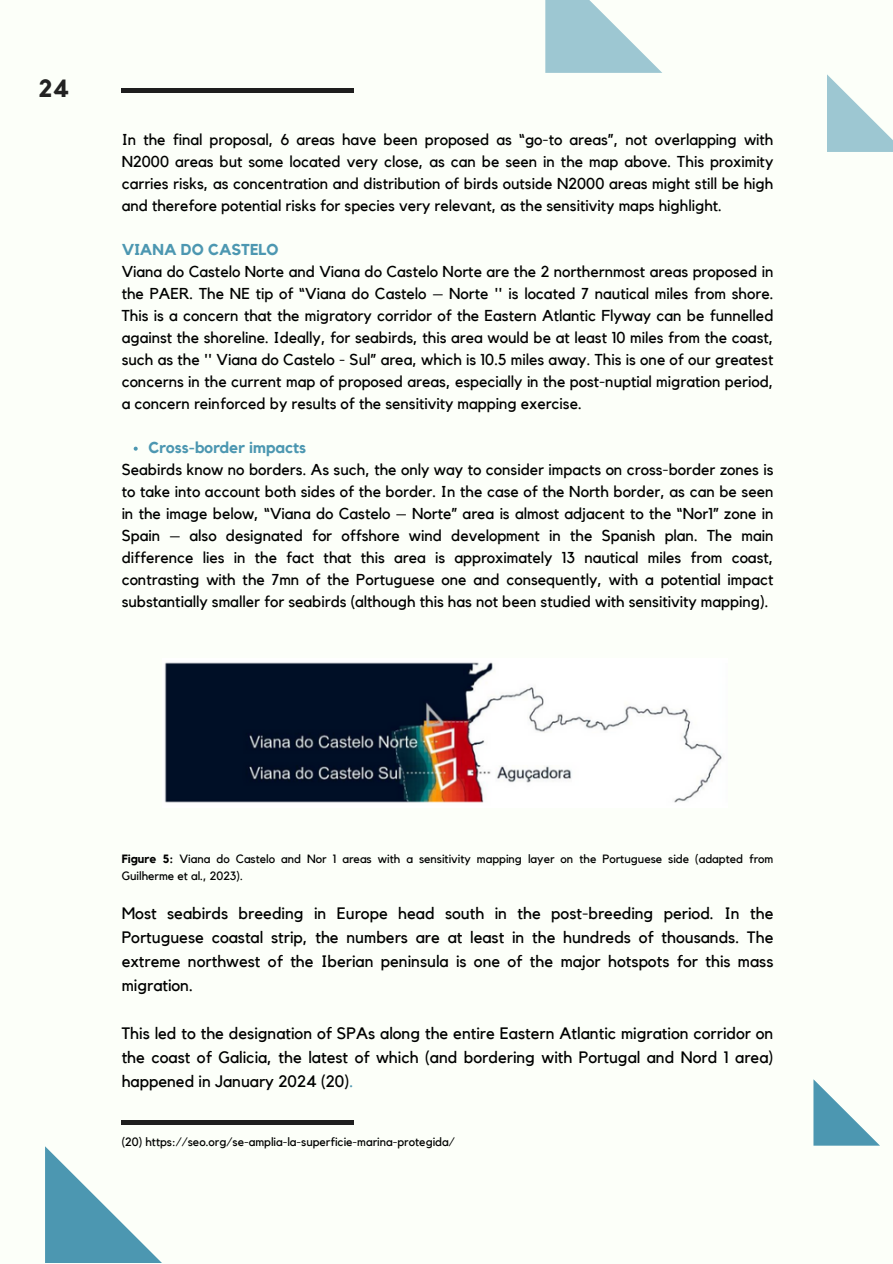
<style>
.page{position:relative;width:893px;height:1264px;background:#fff}
.page>*{position:absolute;margin:0;border:0;box-sizing:border-box;transform-origin:0 0}
.t1{font:700 24.75px "Kollektif";color:#222}
.t2{font:16.5px/24px "Kollektif";color:#000;text-align:justify}
.t3{font:15.75px/22px "Kollektif";color:#000;text-align:justify}
.t4{font:700 15.75px "Kollektif";color:#4c97b1}
.t5{font:12px/17px "Kollektif";color:#000}
.s1{font-weight:700;color:#4c97b1}
.s2{font-weight:700}
.s3{color:#4c97b1}
</style>
<div class="page">
<div style="left:0;top:0;width:892px;height:1263px;background:#fcfff9"></div>
<svg style="left:45px;top:1146px;width:116px;height:116px"></svg>
<svg style="left:545px;top:0;width:117px;height:73px;fill:#9dc7d2"></svg>
<svg style="left:813px;top:1079px;width:66px;height:66px"></svg>
<div style="left:122px;top:88px;width:232px;height:5px;background:#1e1e1e"></div>
<svg style="left:827px;top:74px;width:65px;height:78px"></svg>
<img style="left:164px;top:662px;width:558px;height:141px">
<svg style="left:134px;top:446px;width:4px;height:4px"></svg>
<hr style="left:122px;top:1120px;width:232px;height:4px;background:#1e1e1e">
<p class="t1" style="left:39px;top:77px;width:32px">24</p>
<h1 class="t3" style="left:122px;top:129px;width:653px">In the final proposal, 6 areas have been proposed as “go-to areas”, not overlapping with N2000 areas but some located very close, as can be seen in the map above. This proximity carries risks, as concentration and distribution of birds outside N2000 areas might still be high and therefore potential risks for species very relevant, as the sensitivity maps highlight.</h1>
<h1 class="t3" style="left:122px;top:239px;width:653px;text-align:left"><span class="s1">VIANA DO CASTELO<br></span>Viana do Castelo Norte and Viana do Castelo Norte are the 2 northernmost areas proposed in the PAER. The NE tip of “Viana do Castelo – Norte '' is located 7 nautical miles from shore.<br>This is a concern that the migratory corridor of the Eastern Atlantic Flyway can be funnelled against the shoreline. Ideally, for seabirds, this area would be at least 10 miles from the coast, such as the '' Viana do Castelo - Sul” area, which is 10.5 miles away. This is one of our greatest concerns in the current map of proposed areas, especially in the post-nuptial migration period, a concern reinforced by results of the sensitivity mapping exercise.</h1>
<p class="t4" style="left:148px;top:440px;width:159px">Cross-border impacts</p>
<h1 class="t3" style="left:122px;top:459px;width:653px">Seabirds know no borders. As such, the only way to consider impacts on cross-border zones is to take into account both sides of the border. In the case of the North border, as can be seen in the image below, “Viana do Castelo – Norte” area is almost adjacent to the “Nor1” zone in Spain – also designated for offshore wind development in the Spanish plan. The main difference lies in the fact that this area is approximately 13 nautical miles from coast, contrasting with the 7mn of the Portuguese one and consequently, with a potential impact substantially smaller for seabirds (although this has not been studied with sensitivity mapping).</h1>
<p class="t5" style="left:122px;top:851px;width:653px"><span class="s2">Figure 5:</span> Viana do Castelo and Nor 1 areas with a sensitivity mapping layer on the Portuguese side (adapted from<br>Guilherme et al., 2023).</p>
<p class="t2" style="left:122px;top:902px;width:653px">Most seabirds breeding in Europe head south in the post-breeding period. In the Portuguese coastal strip, the numbers are at least in the hundreds of thousands. The extreme northwest of the Iberian peninsula is one of the major hotspots for this mass migration.</p>
<h1 class="t2" style="left:122px;top:1022px;width:653px">This led to the designation of SPAs along the entire Eastern Atlantic migration corridor on the coast of Galicia, the latest of which (and bordering with Portugal and Nord 1 area) happened in January 2024 (20)<span class="s3">.</span></h1>
<h1 class="t5" style="left:122px;top:1134px;width:335px">(20) https://seo.org/se-amplia-la-superficie-marina-protegida/</h1>
</div>
